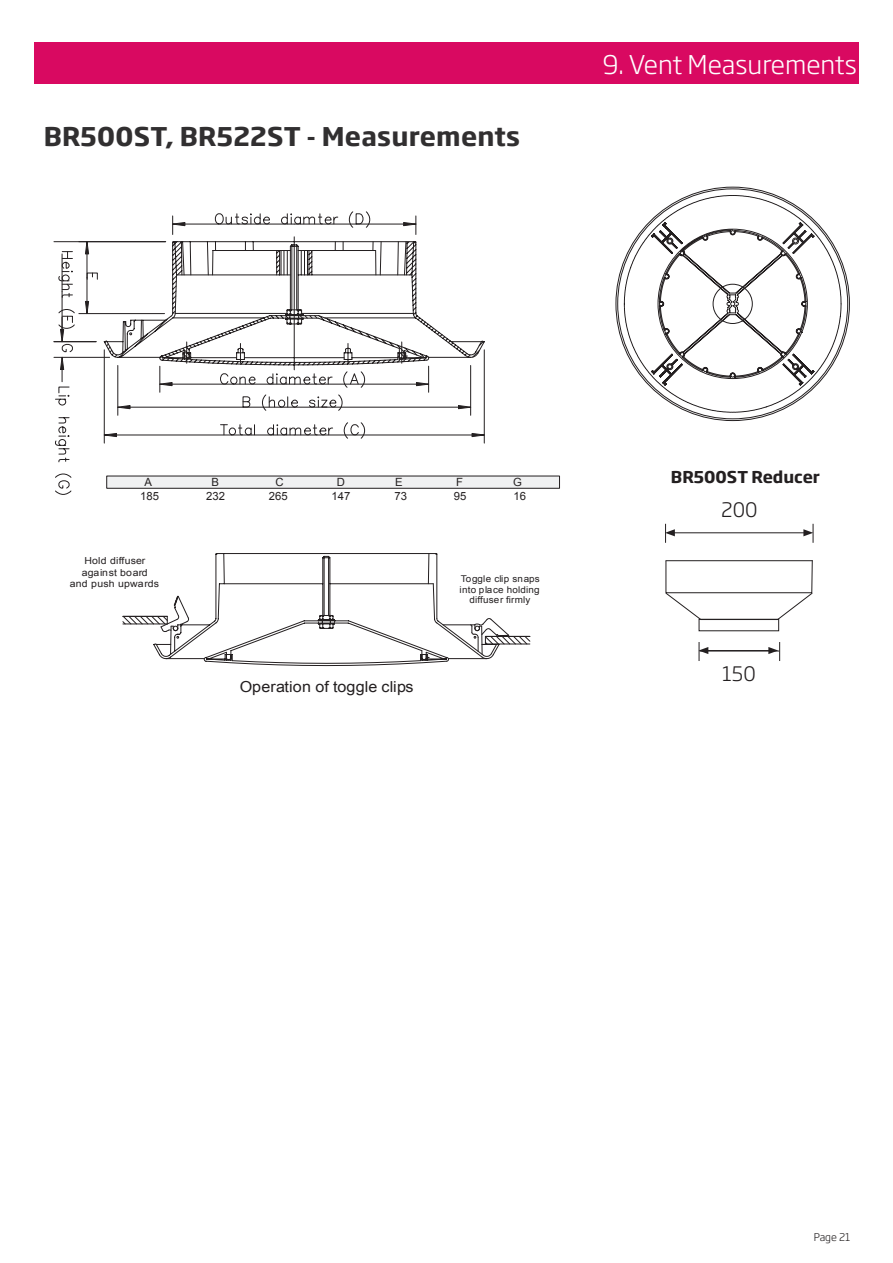
<style>
.page{position:relative;width:893px;height:1263px;background:#fff}
.page>*{position:absolute;margin:0;border:0;box-sizing:border-box;transform-origin:0 0}
.t1{font:700 25.5px "Soho Gothic Std";letter-spacing:.01em;color:#312f30}
.t2{font:300 25.5px "Soho Gothic Std";color:#fff}
.t3{font:300 19.8px "Soho Gothic Std";color:#231f20}
.t4{font:700 16.05px "Soho Gothic Std";color:#231f20}
.t5{font:15.15px "Arial";letter-spacing:.005em;color:#231f20;scale:1.06 1}
.t6{font:11.4px "Arial";letter-spacing:.005em;color:#231f20;scale:1.06 1}
.t7{font:11.25px "Arial";color:#231f20}
.t8{font:300 10.5px "Soho Gothic Std";color:#231f20}
.t9{font:9.75px/11.2px "Arial";letter-spacing:.01em;color:#231f20;text-align:center;scale:1.09 1}
.t10{font:9.3px/10.8px "Arial";letter-spacing:.015em;color:#231f20;text-align:center;scale:1.06 1}
.t11{font:9px "Arial";color:#231f20}
.t12{font:5.7px/6.4px "Arial";letter-spacing:.01em;color:#231f20;text-align:center;scale:1.09 1}
</style>
<div class="page">
<div style="left:34px;top:43px;width:825px;height:41px;background:#d90961"></div>
<svg style="left:104px;top:341px;width:381px;height:148px"></svg>
<hr style="left:117px;top:435px;width:177px;height:1px;background:#231f20">
<hr style="left:294px;top:435px;width:178px;height:1px;background:#231f20">
<hr style="left:104px;top:350px;width:1px;height:93px;background:#231f20">
<hr style="left:484px;top:350px;width:1px;height:93px;background:#231f20">
<svg style="left:471px;top:433px;width:14px;height:4px"></svg>
<svg style="left:104px;top:433px;width:13px;height:4px"></svg>
<hr style="left:118px;top:365px;width:1px;height:50px;background:#231f20">
<hr style="left:470px;top:365px;width:1px;height:50px;background:#231f20">
<hr style="left:79px;top:313px;width:86px;height:1px;background:#231f20">
<hr style="left:54px;top:357px;width:56px;height:1px;background:#231f20">
<hr style="left:62px;top:292px;width:1px;height:37px;background:#231f20">
<hr style="left:54px;top:341px;width:42px;height:1px;background:#231f20">
<hr style="left:54px;top:241px;width:112px;height:1px;background:#231f20">
<svg style="left:85px;top:242px;width:8px;height:72px"></svg>
<div style="left:87px;top:273px;width:11px;height:6px;border:1px solid #231f20"></div>
<svg style="left:58px;top:251px;width:15px;height:47px"></svg>
<svg style="left:55px;top:309px;width:20px;height:186px"></svg>
<svg style="left:104px;top:211px;width:380px;height:200px"></svg>
<svg style="left:344px;top:422px;width:21px;height:17px"></svg>
<svg style="left:267px;top:424px;width:66px;height:11px"></svg>
<svg style="left:221px;top:424px;width:34px;height:11px"></svg>
<svg style="left:122px;top:553px;width:409px;height:113px"></svg>
<div style="left:107px;top:476px;width:452px;height:12px;background:#f0f1f2"></div>
<svg style="left:615px;top:187px;width:235px;height:234px"></svg>
<svg style="left:624px;top:222px;width:217px;height:190px"></svg>
<svg style="left:665px;top:561px;width:148px;height:59px"></svg>
<div style="left:699px;top:619px;width:80px;height:12px;border:1px solid #231f20"></div>
<hr style="left:665px;top:560px;width:148px;height:1px;background:#231f20">
<hr style="left:672px;top:532px;width:134px;height:1px;background:#231f20">
<svg style="left:665px;top:524px;width:10px;height:19px"></svg>
<svg style="left:803px;top:524px;width:11px;height:19px"></svg>
<hr style="left:706px;top:650px;width:65px;height:1px;background:#231f20">
<svg style="left:699px;top:642px;width:9px;height:19px"></svg>
<svg style="left:768px;top:642px;width:12px;height:19px"></svg>
<h1 class="t1" style="left:44px;top:119px;width:478px">BR500ST, BR522ST - Measurements</h1>
<h1 class="t2" style="left:602px;top:48px;width:256px">9. Vent Measurements</h1>
<p class="t7" style="left:144px;top:475px;width:9px">A</p>
<p class="t7" style="left:212px;top:475px;width:9px">B</p>
<p class="t7" style="left:276px;top:475px;width:10px">C</p>
<p class="t7" style="left:337px;top:475px;width:10px">D</p>
<p class="t7" style="left:395px;top:475px;width:9px">E</p>
<p class="t7" style="left:456px;top:475px;width:8px">F</p>
<p class="t7" style="left:513px;top:475px;width:10px">G</p>
<p class="t7" style="left:140px;top:488px;width:20px">185</p>
<p class="t7" style="left:206px;top:488px;width:20px">232</p>
<p class="t7" style="left:269px;top:488px;width:20px">265</p>
<p class="t7" style="left:332px;top:488px;width:20px">147</p>
<p class="t7" style="left:394px;top:488px;width:14px">73</p>
<p class="t7" style="left:454px;top:488px;width:14px">95</p>
<p class="t7" style="left:514px;top:488px;width:14px">16</p>
<p class="t9" style="left:70px;top:555px;width:83px">Hold diffuser against board<br>and push upwards</p>
<h3 class="t5" style="left:240px;top:677px;width:165px">Operation of toggle clips</h3>
<p class="t6" style="left:272px;top:682px;width:124px">Operation of toggle clips</p>
<p class="t10" style="left:460px;top:573px;width:77px">Toggle clip snaps into place holding diffuser firmly</p>
<p class="t12" style="left:479px;top:578px;width:50px">against board<br>and push upwards</p>
<h3 class="t4" style="left:671px;top:466px;width:151px">BR500ST Reducer</h3>
<p class="t11" style="left:677px;top:479px;width:7px">E</p>
<p class="t11" style="left:725px;top:479px;width:7px">F</p>
<p class="t11" style="left:770px;top:479px;width:8px">G</p>
<h2 class="t3" style="left:721px;top:497px;width:38px">200</h2>
<h2 class="t3" style="left:722px;top:662px;width:35px">150</h2>
<p class="t8" style="left:814px;top:1231px;width:38px">Page 21</p>
</div>
